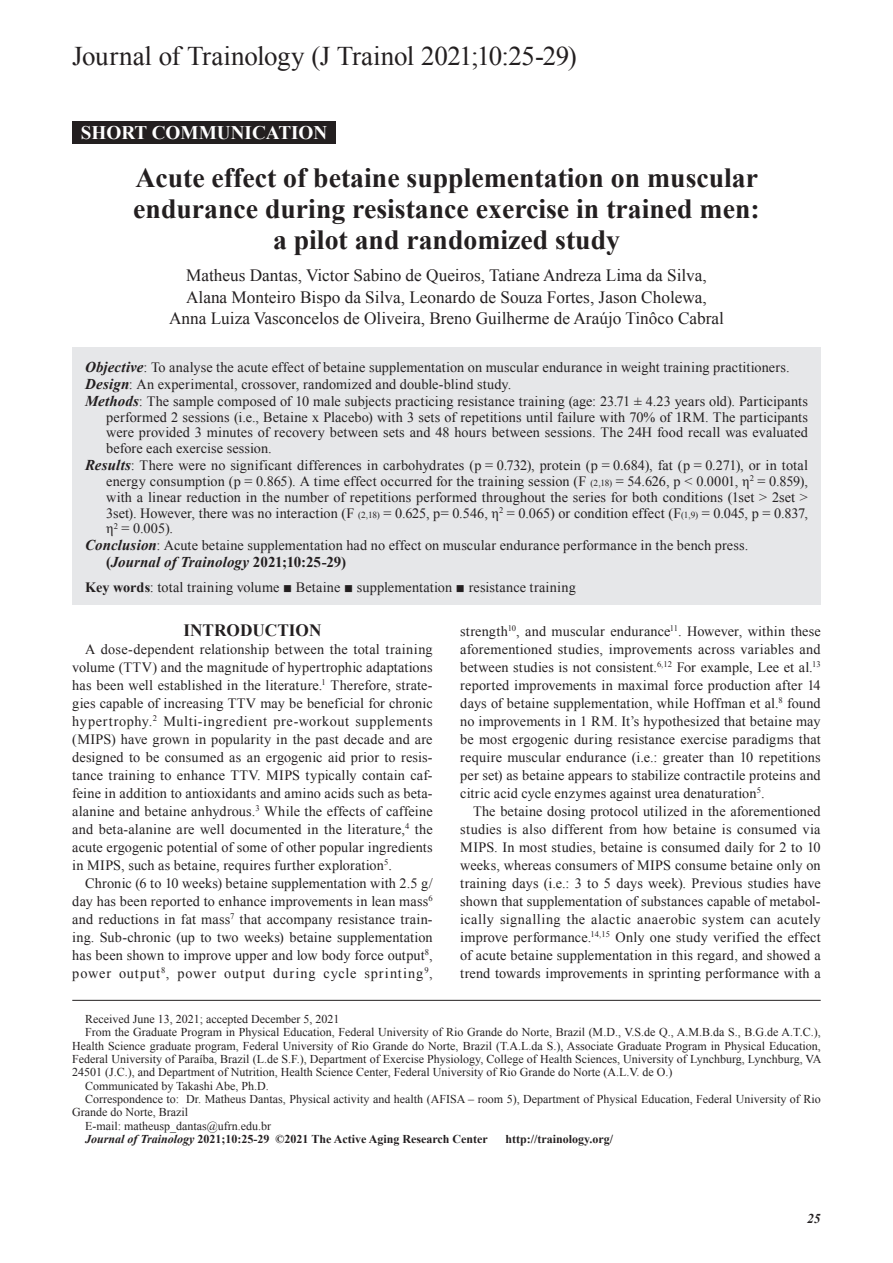
<style>
.page{position:relative;width:893px;height:1263px;background:#fff}
.page>*{position:absolute;margin:0;border:0;box-sizing:border-box;transform-origin:0 0}
.t1{font:700 27.75px/30.9px "Times New Roman";color:#231f20;text-align:center}
.t2{font:27px "Times New Roman";letter-spacing:-.01em;color:#231f20}
.t3{font:700 19.2px "Times New Roman";color:#fff}
.t4{font:17.25px/21.8px "Times New Roman";color:#231f20;text-align:center}
.t5{font:700 17.25px "Times New Roman";color:#231f20}
.t6{font:italic 700 15px "Times New Roman";letter-spacing:.005em;color:#231f20}
.t7{font:14.25px/18px "Times New Roman";letter-spacing:.01em;color:#231f20;text-align:justify}
.t8{font:italic 700 13.5px "Times New Roman";color:#231f20}
.t9{font:12px "Times New Roman";color:#231f20}
.t10{font:700 12px "Times New Roman";color:#231f20}
.s1{font-weight:700;font-style:italic;font-size:15px}
.s2{font-size:9.3px}
.s3{font-style:normal}
.s4{font-weight:700}
.s5{font-style:italic}
</style>
<div class="page">
<div style="left:72px;top:121px;width:264px;height:22px;background:#231f20"></div>
<div style="left:72px;top:347px;width:749px;height:258px;background:#e6e7e9"></div>
<hr style="left:72px;top:1000px;width:749px;height:1px;background:#231f20">
<h2 class="t2" style="left:72px;top:38px;width:506px">Journal of Trainology (J Trainol 2021;10:25-29)</h2>
<h3 class="t3" style="left:81px;top:119px;width:248px">SHORT COMMUNICATION</h3>
<h1 class="t1" style="left:133px;top:161px;width:628px">Acute effect of betaine supplementation on muscular endurance during resistance exercise in trained men: a pilot and randomized study</h1>
<p class="t4" style="left:169px;top:264px;width:556px">Matheus Dantas, Victor Sabino de Queiros, Tatiane Andreza Lima da Silva,<br>Alana Monteiro Bispo da Silva, Leonardo de Souza Fortes, Jason Cholewa,<br>Anna Luiza Vasconcelos de Oliveira, Breno Guilherme de Araújo Tinôco Cabral</p>
<p class="t7" style="left:85px;top:358px;width:706px"><span class="s1">Objective</span>: To analyse the acute effect of betaine supplementation on muscular endurance in weight training practitioners.</p>
<p class="t7" style="left:85px;top:375px;width:428px"><span class="s1">Design</span>: An experimental, crossover, randomized and double-blind study.</p>
<p class="t7" style="left:85px;top:392px;width:724px"><span class="s1">Methods</span>: The sample composed of 10 male subjects practicing resistance training (age: 23.71 ± 4.23 years old). Participants</p>
<p class="t7" style="left:106px;top:408px;width:703px">performed 2 sessions (i.e., Betaine x Placebo) with 3 sets of repetitions until failure with 70% of 1RM. The participants</p>
<p class="t7" style="left:106px;top:423px;width:703px">were provided 3 minutes of recovery between sets and 48 hours between sessions. The 24H food recall was evaluated</p>
<p class="t7" style="left:106px;top:439px;width:167px">before each exercise session.</p>
<p class="t7" style="left:85px;top:456px;width:724px"><span class="s1">Results</span>: There were no significant differences in carbohydrates (p = 0.732), protein (p = 0.684), fat (p = 0.271), or in total</p>
<p class="t7" style="left:106px;top:472px;width:703px">energy consumption (p = 0.865). A time effect occurred for the training session (F <span class="s2">(2,18)</span> = 54.626, p &lt; 0.0001, η<sup>2</sup> = 0.859),</p>
<p class="t7" style="left:106px;top:488px;width:703px">with a linear reduction in the number of repetitions performed throughout the series for both conditions (1set &gt; 2set &gt;</p>
<p class="t7" style="left:106px;top:504px;width:703px">3set). However, there was no interaction (F <span class="s2">(2,18)</span> = 0.625, p= 0.546, η<sup>2</sup> = 0.065) or condition effect (F<span class="s2">(1,9)</span> = 0.045, p = 0.837,</p>
<p class="t7" style="left:106px;top:519px;width:68px">η<sup>2</sup> = 0.005).</p>
<p class="t7" style="left:85px;top:536px;width:665px"><span class="s1">Conclusion</span>: Acute betaine supplementation had no effect on muscular endurance performance in the bench press.</p>
<p class="t6" style="left:106px;top:551px;width:241px"><span class="s3">(</span>Journal of Trainology <span class="s3">2021;10:25-29)</span></p>
<p class="t7" style="left:85px;top:578px;width:492px"><span class="s4">Key words</span>: total training volume ■ Betaine ■ supplementation ■ resistance training</p>
<p class="t5" style="left:183px;top:618px;width:140px">INTRODUCTION</p>
<p class="t7" style="left:72px;top:640px;width:362px;text-indent:13px">A dose-dependent relationship between the total training volume (TTV) and the magnitude of hypertrophic adaptations has been well established in the literature.<sup>1</sup> Therefore, strate&shy;gies capable of increasing TTV may be beneficial for chronic hypertrophy.<sup>2</sup> Multi-ingredient pre-workout supplements (MIPS) have grown in popularity in the past decade and are designed to be consumed as an ergogenic aid prior to resis&shy;tance training to enhance TTV. MIPS typically contain caf&shy;feine in addition to antioxidants and amino acids such as beta&shy;alanine and betaine anhydrous.<sup>3</sup> While the effects of caffeine and beta-alanine are well documented in the literature,<sup>4</sup> the acute ergogenic potential of some of other popular ingredients in MIPS, such as betaine, requires further exploration<sup>5</sup>.</p>
<p class="t7" style="left:72px;top:874px;width:362px;text-indent:13px">Chronic (6 to 10 weeks) betaine supplementation with 2.5 g/ day has been reported to enhance improvements in lean mass<sup>6 </sup>and reductions in fat mass<sup>7</sup> that accompany resistance train&shy;ing. Sub-chronic (up to two weeks) betaine supplementation has been shown to improve upper and low body force output<sup>8</sup>, power output<sup>8</sup>, power output during cycle sprinting<sup>9</sup>,</p>
<p class="t7" style="left:460px;top:622px;width:362px">strength<sup>10</sup>, and muscular endurance<sup>11</sup>. However, within these aforementioned studies, improvements across variables and between studies is not consistent.<sup>6,12</sup> For example, Lee et al.<sup>13 </sup>reported improvements in maximal force production after 14 days of betaine supplementation, while Hoffman et al.<sup>8</sup> found no improvements in 1 RM. It’s hypothesized that betaine may be most ergogenic during resistance exercise paradigms that require muscular endurance (i.e.: greater than 10 repetitions per set) as betaine appears to stabilize contractile proteins and citric acid cycle enzymes against urea denaturation<sup>5</sup>.</p>
<p class="t7" style="left:460px;top:802px;width:362px;text-indent:13px">The betaine dosing protocol utilized in the aforementioned studies is also different from how betaine is consumed via MIPS. In most studies, betaine is consumed daily for 2 to 10 weeks, whereas consumers of MIPS consume betaine only on training days (i.e.: 3 to 5 days week). Previous studies have shown that supplementation of substances capable of metabol&shy;ically signalling the alactic anaerobic system can acutely improve performance.<sup>14,15</sup> Only one study verified the effect of acute betaine supplementation in this regard, and showed a trend towards improvements in sprinting performance with a</p>
<p class="t9" style="left:85px;top:1011px;width:256px">Received June 13, 2021; accepted December 5, 2021</p>
<p class="t9" style="left:85px;top:1024px;width:737px">From the Graduate Program in Physical Education, Federal University of Rio Grande do Norte, Brazil (M.D., V.S.de Q., A.M.B.da S., B.G.de A.T.C.),</p>
<p class="t9" style="left:72px;top:1037px;width:750px">Health Science graduate program, Federal University of Rio Grande do Norte, Brazil (T.A.L.da S.), Associate Graduate Program in Physical Education,</p>
<p class="t9" style="left:72px;top:1051px;width:751px">Federal University of Paraíba, Brazil (L.de S.F.), Department of Exercise Physiology, College of Health Sciences, University of Lynchburg, Lynchburg, VA</p>
<p class="t9" style="left:72px;top:1064px;width:602px">24501 (J.C.), and Department of Nutrition, Health Science Center, Federal University of Rio Grande do Norte (A.L.V. de O.)</p>
<p class="t9" style="left:85px;top:1078px;width:185px">Communicated by Takashi Abe, Ph.D.</p>
<p class="t9" style="left:85px;top:1091px;width:737px">Correspondence to: Dr. Matheus Dantas, Physical activity and health (AFISA – room 5), Department of Physical Education, Federal University of Rio</p>
<p class="t9" style="left:72px;top:1104px;width:117px">Grande do Norte, Brazil</p>
<p class="t9" style="left:85px;top:1118px;width:188px">E-mail: matheusp_dantas@ufrn.edu.br</p>
<p class="t10" style="left:85px;top:1131px;width:404px"><span class="s5">Journal of Trainology</span> 2021;10:25-29 ©2021 The Active Aging Research Center</p>
<p class="t10" style="left:506px;top:1131px;width:109px">http://trainology.org/</p>
<p class="t8" style="left:807px;top:1209px;width:15px">25</p>
</div>
